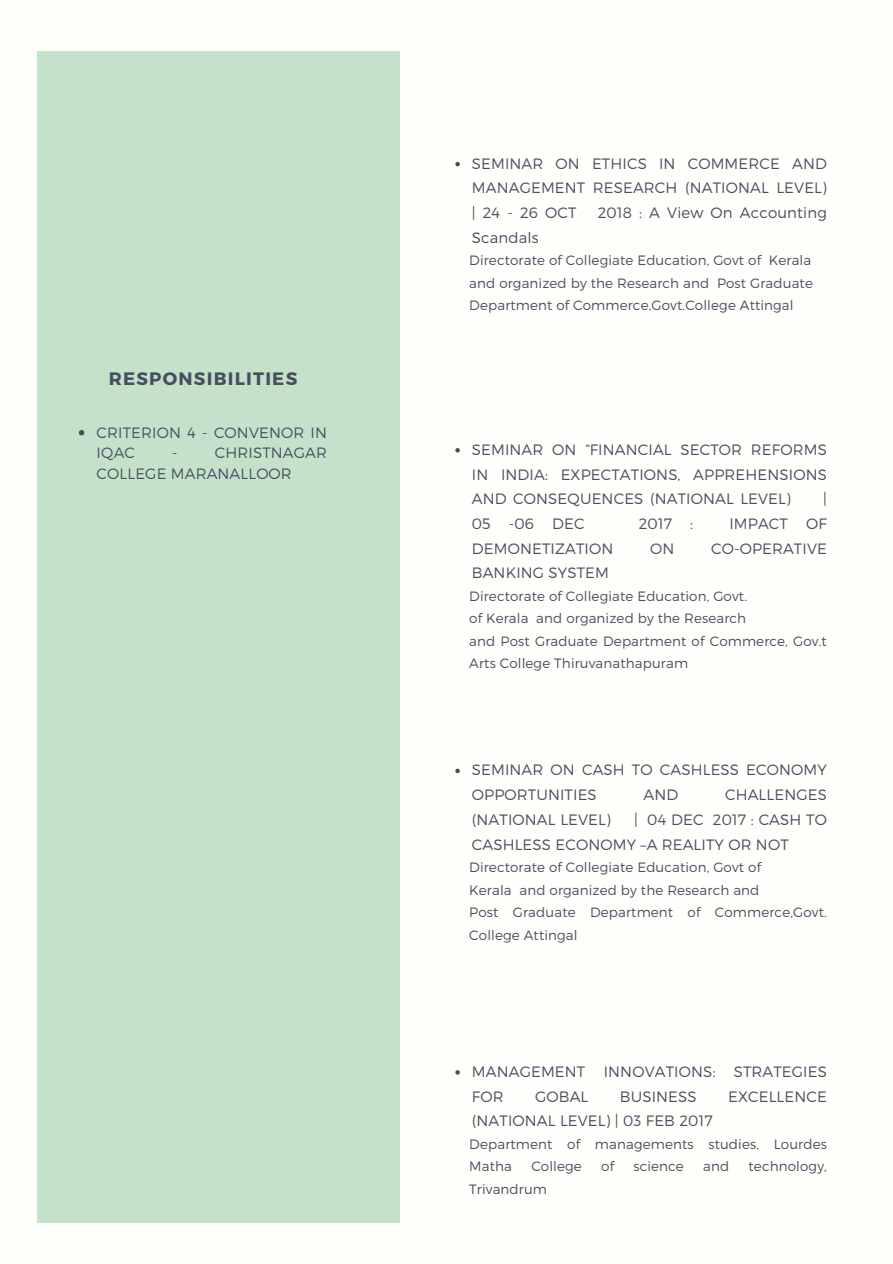
<style>
.page{position:relative;width:893px;height:1264px;background:#fff}
.page>*{position:absolute;margin:0;border:0;box-sizing:border-box;transform-origin:0 0}
.t1{font:700 18px "Montserrat";letter-spacing:.07em;color:#494e5f}
.t2{font:300 15px/24.8px "Montserrat";letter-spacing:.01em;color:#494e5f}
.t3{font:300 13.5px/22.5px "Montserrat";letter-spacing:.01em;color:#494e5f}
</style>
<div class="page">
<div style="left:0;top:0;width:892px;height:1262px;background:#fefefa"></div>
<div style="left:37px;top:51px;width:362px;height:1171px;background:#c4e2ca"></div>
<svg style="left:79px;top:430px;width:5px;height:5px"></svg>
<svg style="left:455px;top:1070px;width:5px;height:4px"></svg>
<svg style="left:455px;top:768px;width:5px;height:5px"></svg>
<svg style="left:455px;top:448px;width:5px;height:4px"></svg>
<svg style="left:455px;top:162px;width:5px;height:4px"></svg>
<p class="t1" style="left:109px;top:367px;width:190px">RESPONSIBILITIES</p>
<p class="t2" style="left:97px;top:421px;width:232px;line-height:20.7px">CRITERION 4 - CONVENOR IN<br>IQAC</p>
<p class="t2" style="left:97px;top:442px;width:232px;line-height:20.7px;text-indent:118px">CHRISTNAGAR<br>COLLEGE MARANALLOOR</p>
<p class="t2" style="left:172px;top:440px;width:7px">-</p>
<p class="t2" style="left:472px;top:150px;width:356px;text-align:justify">SEMINAR ON ETHICS IN COMMERCE AND MANAGEMENT RESEARCH (NATIONAL LEVEL) | 24 - 26 OCT</p>
<p class="t2" style="left:597px;top:200px;width:230px">2018 : A View On Accounting</p>
<p class="t2" style="left:472px;top:224px;width:68px">Scandals</p>
<p class="t3" style="left:469px;top:249px;width:345px">Directorate of Collegiate Education, Govt of Kerala and organized by the Research and Post Graduate<br>Department of Commerce,Govt.College Attingal</p>
<p class="t2" style="left:472px;top:436px;width:356px;text-align:justify">SEMINAR ON “FINANCIAL SECTOR REFORMS IN INDIA: EXPECTATIONS, APPREHENSIONS AND CONSEQUENCES (NATIONAL LEVEL)</p>
<p class="t2" style="left:823px;top:486px;width:5px">|</p>
<p class="t2" style="left:472px;top:510px;width:114px">05 -06 DEC</p>
<p class="t2" style="left:638px;top:510px;width:56px">2017 :</p>
<p class="t2" style="left:729px;top:510px;width:99px">IMPACT OF</p>
<p class="t2" style="left:472px;top:535px;width:143px">DEMONETIZATION</p>
<p class="t2" style="left:650px;top:535px;width:26px">ON</p>
<p class="t2" style="left:711px;top:535px;width:117px">CO-OPERATIVE</p>
<p class="t2" style="left:472px;top:560px;width:139px">BANKING SYSTEM</p>
<p class="t3" style="left:469px;top:584px;width:279px">Directorate of Collegiate Education, Govt.</p>
<p class="t3" style="left:469px;top:606px;width:278px">of Kerala and organized by the Research</p>
<p class="t3" style="left:469px;top:629px;width:359px">and Post Graduate Department of Commerce, Gov.t<br>Arts College Thiruvanathapuram</p>
<p class="t2" style="left:472px;top:757px;width:356px">SEMINAR ON CASH TO CASHLESS ECONOMY<br>OPPORTUNITIES</p>
<p class="t2" style="left:643px;top:781px;width:36px">AND</p>
<p class="t2" style="left:725px;top:781px;width:103px">CHALLENGES</p>
<p class="t2" style="left:472px;top:806px;width:356px;text-indent:162px">| 04 DEC 2017 : CASH TO<br>CASHLESS ECONOMY –A REALITY OR NOT</p>
<p class="t3" style="left:469px;top:855px;width:293px">Directorate of Collegiate Education, Govt of</p>
<p class="t3" style="left:469px;top:877px;width:291px">Kerala and organized by the Research and</p>
<p class="t3" style="left:469px;top:900px;width:359px">Post Graduate Department of Commerce,Govt.<br>College Attingal</p>
<p class="t2" style="left:472px;top:806px;width:140px">(NATIONAL LEVEL)</p>
<p class="t2" style="left:472px;top:1058px;width:356px">MANAGEMENT INNOVATIONS: STRATEGIES<br>FOR</p>
<p class="t2" style="left:535px;top:1083px;width:55px">GOBAL</p>
<p class="t2" style="left:619px;top:1083px;width:78px">BUSINESS</p>
<p class="t2" style="left:728px;top:1083px;width:100px">EXCELLENCE</p>
<p class="t2" style="left:472px;top:1107px;width:242px">(NATIONAL LEVEL) | 03 FEB 2017</p>
<p class="t3" style="left:469px;top:1132px;width:359px">Department of managements studies, Lourdes<br>Matha</p>
<p class="t3" style="left:531px;top:1154px;width:52px">College</p>
<p class="t3" style="left:601px;top:1154px;width:14px">of</p>
<p class="t3" style="left:633px;top:1154px;width:52px">science</p>
<p class="t3" style="left:703px;top:1154px;width:28px">and</p>
<p class="t3" style="left:748px;top:1154px;width:80px">technology,</p>
<p class="t3" style="left:469px;top:1177px;width:79px">Trivandrum</p>
</div>
